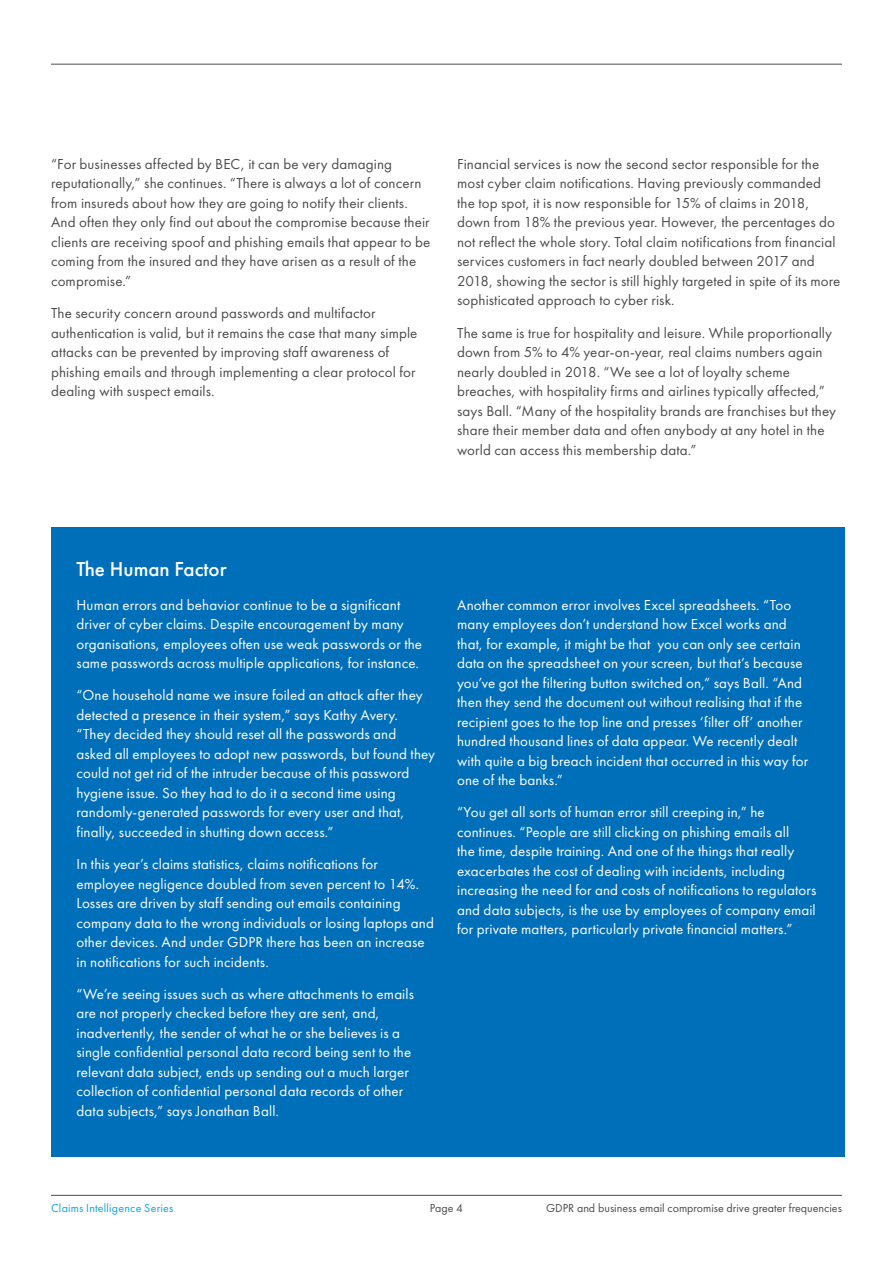
<style>
.page{position:relative;width:893px;height:1263px;background:#fff}
.page>*{position:absolute;margin:0;border:0;box-sizing:border-box;transform-origin:0 0}
.Sub_header{font:500 21px "Futura PT";color:#fff}
.Body{font:15px/19.5px "Futura PT";letter-spacing:.005em;color:#fff}
.Body-2{font:15px/19.5px "Futura PT";letter-spacing:.005em;color:#4b4c4d}
.t1{font:12px "Futura PT";color:#4b4c4d}
.t2{font:12px "Futura PT";letter-spacing:.015em;color:#11a4de}
</style>
<div class="page">
<div style="left:51px;top:527px;width:793px;height:630px;background:#006fba"></div>
<hr style="left:51px;top:1195px;width:791px;height:1px;background:#4b4c4d">
<hr style="left:51px;top:64px;width:791px;height:1px;background:#4b4c4d">
<p class="Body-2" style="left:51px;top:154px;width:381px">“For businesses affected by BEC, it can be very damaging reputationally,” she continues. “There is always a lot of concern from insureds about how they are going to notify their clients.<br>And often they only find out about the compromise because their clients are receiving spoof and phishing emails that appear to be coming from the insured and they have arisen as a result of the compromise.”</p>
<p class="Body-2" style="left:51px;top:303px;width:368px">The security concern around passwords and multifactor authentication is valid, but it remains the case that many simple attacks can be prevented by improving staff awareness of phishing emails and through implementing a clear protocol for dealing with suspect emails.</p>
<p class="Body-2" style="left:457px;top:154px;width:385px">Financial services is now the second sector responsible for the most cyber claim notifications. Having previously commanded the top spot, it is now responsible for 15% of claims in 2018, down from 18% the previous year. However, the percentages do not reflect the whole story. Total claim notifications from financial services customers in fact nearly doubled between 2017 and 2018, showing the sector is still highly targeted in spite of its more sophisticated approach to cyber risk.</p>
<p class="Body-2" style="left:457px;top:323px;width:380px">The same is true for hospitality and leisure. While proportionally down from 5% to 4% year-on-year, real claims numbers again nearly doubled in 2018. “We see a lot of loyalty scheme breaches, with hospitality firms and airlines typically affected,” says Ball. “Many of the hospitality brands are franchises but they share their member data and often anybody at any hotel in the world can access this membership data.”</p>
<p class="Sub_header" style="left:77px;top:556px;width:152px">The Human Factor</p>
<p class="Body" style="left:77px;top:595px;width:347px">Human errors and behavior continue to be a significant driver of cyber claims. Despite encouragement by many organisations, employees often use weak passwords or the same passwords across multiple applications, for instance.</p>
<p class="Body" style="left:77px;top:685px;width:360px">“One household name we insure foiled an attack after they detected a presence in their system,” says Kathy Avery. “They decided they should reset all the passwords and<br>asked all employees to adopt new passwords, but found they could not get rid of the intruder because of this password hygiene issue. So they had to do it a second time using randomly-generated passwords for every user and that, finally, succeeded in shutting down access.”</p>
<p class="Body" style="left:77px;top:854px;width:359px">In this year’s claims statistics, claims notifications for employee negligence doubled from seven percent to 14%.<br>Losses are driven by staff sending out emails containing company data to the wrong individuals or losing laptops and other devices. And under GDPR there has been an increase in notifications for such incidents.</p>
<p class="Body" style="left:77px;top:984px;width:339px">“We’re seeing issues such as where attachments to emails are not properly checked before they are sent, and, inadvertently, the sender of what he or she believes is a single confidential personal data record being sent to the relevant data subject, ends up sending out a much larger collection of confidential personal data records of other data subjects,” says Jonathan Ball.</p>
<p class="Body" style="left:457px;top:595px;width:353px">Another common error involves Excel spreadsheets. “Too many employees don’t understand how Excel works and that, for example, it might be that you can only see certain data on the spreadsheet on your screen, but that’s because you’ve got the filtering button switched on,” says Ball. “And then they send the document out without realising that if the recipient goes to the top line and presses ‘filter off’ another hundred thousand lines of data appear. We recently dealt with quite a big breach incident that occurred in this way for one of the banks.”</p>
<p class="Body" style="left:457px;top:802px;width:361px">“You get all sorts of human error still creeping in,” he continues. “People are still clicking on phishing emails all<br>the time, despite training. And one of the things that really exacerbates the cost of dealing with incidents, including increasing the need for and costs of notifications to regulators and data subjects, is the use by employees of company email for private matters, particularly private financial matters.”</p>
<p class="t2" style="left:51px;top:1200px;width:124px">Claims Intelligence Series</p>
<p class="t1" style="left:430px;top:1200px;width:35px">Page 4</p>
<p class="t1" style="left:546px;top:1200px;width:297px">GDPR and business email compromise drive greater frequencies</p>
</div>
